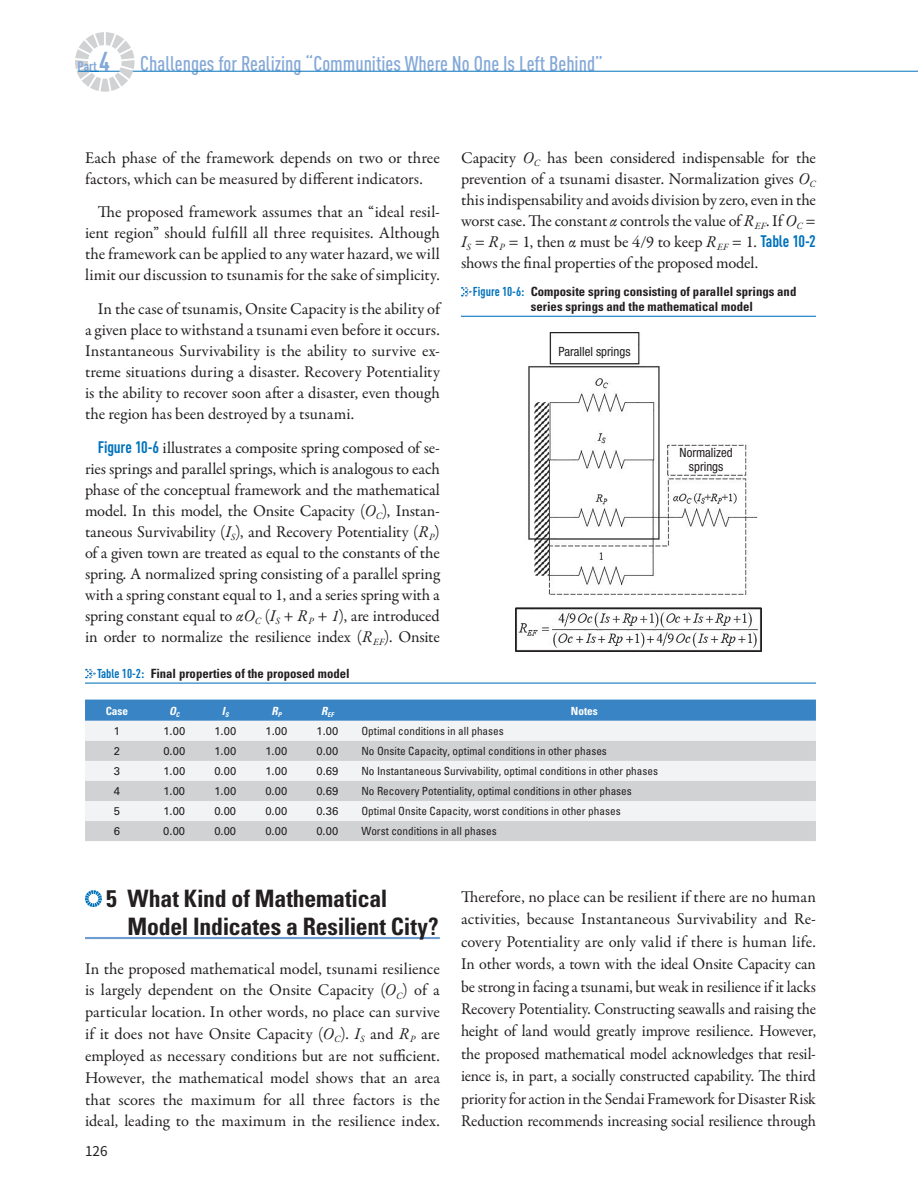
<style>
.page{position:relative;width:918px;height:1188px;background:#fff}
.page>*{position:absolute;margin:0;border:0;box-sizing:border-box;transform-origin:0 0}
.t1{font:700 condensed 24px/27.8px "Univers LT Std";letter-spacing:-.01em;color:#231f20}
.t2{font:500 condensed 21px "DIN Pro";color:#83a8d8}
.t3{font:16.5px/21px "Garamond Premr Pro";letter-spacing:-.005em;color:#231f20;text-align:justify}
.t4{font:13.5px "Noto Sans CJ Kjp";color:#231f20}
.t5{font:700 condensed 12.75px/15px "Univers LT Std";color:#231f20}
.t6{font:condensed 12.75px/13.5px "Helvetica Neue LT Std";color:#231f20;text-align:center}
.t7{font:condensed 11.25px "Univers LT Std";color:#231f20}
.t8{font:11.25px "Univers LT Std";color:#231f20}
.t9{font:700 condensed 11.25px "Univers LT Std";color:#fff}
.t10{font:italic 700 condensed 11.25px "Univers LT Std";color:#fff}
.t11{font:italic 700 condensed 6.6px "Univers LT Std";color:#fff}
.s1{font-weight:700;font-size:13.5px}
.s2{font-weight:700;font-size:27px}
.s3{font-family:"DIN Pro";font-weight:700;font-stretch:condensed;color:#0072bc}
.s4{font-style:italic}
.s5{font-family:"DIN Pro";color:#0072bc}
</style>
<div class="page">
<hr style="left:78px;top:71px;width:840px;height:1px;background:#0072bc">
<svg style="left:75px;top:32px;width:60px;height:60px"></svg>
<hr style="left:85px;top:683px;width:731px;height:1px;background:#0072bc">
<svg style="left:85px;top:668px;width:10px;height:11px"></svg>
<div style="left:85px;top:700px;width:731px;height:21px;background:#3984c5"></div>
<div style="left:85px;top:721px;width:731px;height:20px;background:#f2f3f4"></div>
<svg style="left:85px;top:741px;width:731px;height:100px;fill:#d1d2d4"></svg>
<hr style="left:461px;top:316px;width:355px;height:1px;background:#0072bc">
<svg style="left:461px;top:287px;width:10px;height:10px"></svg>
<img style="left:515px;top:332px;width:247px;height:319px">
<hr style="left:85px;top:937px;width:355px;height:2px;background:#6e9bd1">
<svg style="left:85px;top:890px;width:17px;height:17px"></svg>
<p class="t2" style="left:78px;top:51px;width:527px"><span class="s1">Part</span> <span class="s2">4</span> Challenges for Realizing “Communities Where No One Is Left Behind”</p>
<p class="t3" style="left:85px;top:147px;width:356px">Each phase of the framework depends on two or three factors, which can be measured by different indicators.</p>
<p class="t3" style="left:85px;top:202px;width:356px;text-indent:13px">The proposed framework assumes that an “ideal resil&shy;ient region” should fulfill all three requisites. Although the framework can be applied to any water hazard, we will limit our discussion to tsunamis for the sake of simplicity.</p>
<p class="t3" style="left:85px;top:299px;width:356px;text-indent:13px">In the case of tsunamis, Onsite Capacity is the ability of a given place to withstand a tsunami even before it occurs.<br>Instantaneous Survivability is the ability to survive ex&shy;treme situations during a disaster. Recovery Potentiality is the ability to recover soon after a disaster, even though the region has been destroyed by a tsunami.</p>
<p class="t3" style="left:85px;top:438px;width:356px;text-indent:13px"><span class="s3">Figure 10-6</span> illustrates a composite spring composed of se&shy;ries springs and parallel springs, which is analogous to each phase of the conceptual framework and the mathematical model. In this model, the Onsite Capacity (<span class="s4">O</span><sub>C</sub>), Instan&shy;taneous Survivability (<span class="s4">I</span><sub>S</sub>), and Recovery Potentiality (<span class="s4">R</span><sub>P</sub>) of a given town are treated as equal to the constants of the spring. A normalized spring consisting of a parallel spring with a spring constant equal to 1, and a series spring with a spring constant equal to <span class="s4">αO</span><sub>C</sub> (<span class="s4">I</span><sub>S</sub> + <span class="s4">R</span><sub>P</sub> + <span class="s4">1</span>), are introduced in order to normalize the resilience index (<span class="s4">R</span><sub>EF</sub>). Onsite</p>
<p class="t3" style="left:461px;top:147px;width:356px">Capacity <span class="s4">O</span><sub>C</sub> has been considered indispensable for the prevention of a tsunami disaster. Normalization gives <span class="s4">O</span><sub>C </sub>this indispensability and avoids division by zero, even in the worst case. The constant <span class="s4">α</span> controls the value of <span class="s4">R</span><sub>EF</sub>. If <span class="s4">O</span><sub>C</sub> = <span class="s4">I</span><sub>S</sub> = <span class="s4">R</span><sub>P</sub> = 1, then α must be 4/9 to keep <span class="s4">R</span><sub>EF</sub> = 1. <span class="s3">Table 10-2 </span>shows the final properties of the proposed model.</p>
<p class="t5" style="left:531px;top:284px;width:267px;text-indent:-58px"><span class="s5">Figure 10-6:</span> Composite spring consisting of parallel springs and series springs and the mathematical model</p>
<p class="t6" style="left:559px;top:344px;width:73px">Parallel springs</p>
<p class="t6" style="left:680px;top:446px;width:55px">Normalized springs</p>
<p class="t5" style="left:97px;top:666px;width:254px"><span class="s5">Table 10-2:</span> Final properties of the proposed model</p>
<p class="t9" style="left:106px;top:704px;width:24px">Case</p>
<p class="t10" style="left:169px;top:704px;width:12px">O<sub>C</sub></p>
<p class="t10" style="left:222px;top:704px;width:8px">I<sub>S</sub></p>
<p class="t10" style="left:271px;top:704px;width:11px">R<sub>P</sub></p>
<p class="t11" style="left:321px;top:711px;width:14px"><sup>R</sup>EF</p>
<p class="t9" style="left:571px;top:704px;width:28px">Notes</p>
<p class="t8" style="left:114px;top:724px;width:8px">1</p>
<p class="t8" style="left:163px;top:724px;width:23px">1.00</p>
<p class="t8" style="left:214px;top:724px;width:23px">1.00</p>
<p class="t8" style="left:265px;top:724px;width:23px">1.00</p>
<p class="t8" style="left:316px;top:724px;width:23px">1.00</p>
<p class="t7" style="left:361px;top:724px;width:144px">Optimal conditions in all phases</p>
<p class="t8" style="left:114px;top:744px;width:8px">2</p>
<p class="t8" style="left:163px;top:744px;width:23px">0.00</p>
<p class="t8" style="left:214px;top:744px;width:23px">1.00</p>
<p class="t8" style="left:265px;top:744px;width:23px">1.00</p>
<p class="t8" style="left:316px;top:744px;width:23px">0.00</p>
<p class="t7" style="left:361px;top:744px;width:247px">No Onsite Capacity, optimal conditions in other phases</p>
<p class="t8" style="left:114px;top:764px;width:8px">3</p>
<p class="t8" style="left:163px;top:764px;width:23px">1.00</p>
<p class="t8" style="left:214px;top:764px;width:23px">0.00</p>
<p class="t8" style="left:265px;top:764px;width:23px">1.00</p>
<p class="t8" style="left:316px;top:764px;width:23px">0.69</p>
<p class="t7" style="left:361px;top:764px;width:298px">No Instantaneous Survivability, optimal conditions in other phases</p>
<p class="t8" style="left:114px;top:784px;width:8px">4</p>
<p class="t8" style="left:163px;top:784px;width:23px">1.00</p>
<p class="t8" style="left:214px;top:784px;width:23px">1.00</p>
<p class="t8" style="left:265px;top:784px;width:23px">0.00</p>
<p class="t8" style="left:316px;top:784px;width:23px">0.69</p>
<p class="t7" style="left:361px;top:784px;width:272px">No Recovery Potentiality, optimal conditions in other phases</p>
<p class="t8" style="left:114px;top:804px;width:8px">5</p>
<p class="t8" style="left:163px;top:804px;width:23px">1.00</p>
<p class="t8" style="left:214px;top:804px;width:23px">0.00</p>
<p class="t8" style="left:265px;top:804px;width:23px">0.00</p>
<p class="t8" style="left:316px;top:804px;width:23px">0.36</p>
<p class="t7" style="left:361px;top:804px;width:261px">Optimal Onsite Capacity, worst conditions in other phases</p>
<p class="t8" style="left:114px;top:824px;width:8px">6</p>
<p class="t8" style="left:163px;top:824px;width:23px">0.00</p>
<p class="t8" style="left:214px;top:824px;width:23px">0.00</p>
<p class="t8" style="left:265px;top:824px;width:23px">0.00</p>
<p class="t8" style="left:316px;top:824px;width:23px">0.00</p>
<p class="t7" style="left:361px;top:824px;width:137px">Worst conditions in all phases</p>
<h1 class="t1" style="left:128px;top:885px;width:313px;text-indent:-21px">5 What Kind of Mathematical<br>Model Indicates a Resilient City?</h1>
<p class="t3" style="left:85px;top:958px;width:356px;line-height:21.8px">In the proposed mathematical model, tsunami resilience is largely dependent on the Onsite Capacity (<span class="s4">O</span><sub>C</sub>) of a particular location. In other words, no place can survive if it does not have Onsite Capacity (<span class="s4">O</span><sub>C</sub>). <span class="s4">I</span><sub>S</sub> and <span class="s4">R</span><sub>P</sub> are employed as necessary conditions but are not sufficient.<br>However, the mathematical model shows that an area that scores the maximum for all three factors is the ideal, leading to the maximum in the resilience index.</p>
<p class="t4" style="left:85px;top:1143px;width:24px">126</p>
<p class="t3" style="left:461px;top:886px;width:356px;line-height:22.5px">Therefore, no place can be resilient if there are no human activities, because Instantaneous Survivability and Re&shy;covery Potentiality are only valid if there is human life.<br>In other words, a town with the ideal Onsite Capacity can be strong in facing a tsunami, but weak in resilience if it lacks Recovery Potentiality. Constructing seawalls and raising the height of land would greatly improve resilience. However, the proposed mathematical model acknowledges that resil&shy;ience is, in part, a socially constructed capability. The third priority for action in the Sendai Framework for Disaster Risk Reduction recommends increasing social resilience through</p>
</div>
